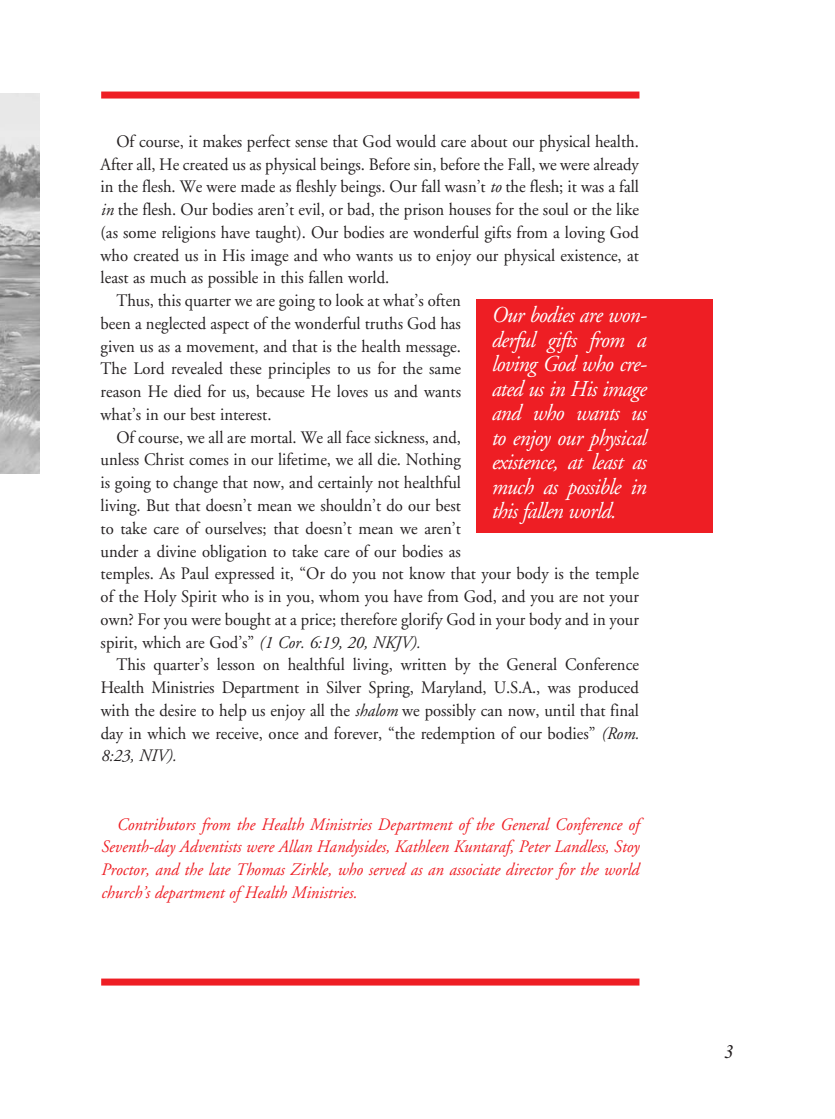
<style>
.page{position:relative;width:835px;height:1119px;background:#fff}
.page>*{position:absolute;margin:0;border:0;box-sizing:border-box;transform-origin:0 0}
.t1{font:italic 22.75px/24.5px "Adobe Garamond";letter-spacing:-.03em;color:#fff;text-align:justify;scale:.95 1}
.t2{font:italic 19.25px "Times New Roman";color:#231f20}
.t3{font:17.5px/22.8px "Adobe Garamond";color:#231f20;text-align:justify;scale:.95 1}
.t4{font:italic 17.5px/22.8px "Adobe Garamond";color:#ee1e24;text-align:justify;scale:.95 1}
.s1{font-style:italic}
</style>
<div class="page">
<img style="left:0;top:93px;width:39px;height:380px">
<div style="left:101px;top:91px;width:538px;height:7px;background:#ee1e24"></div>
<div style="left:101px;top:978px;width:538px;height:7px;background:#ee1e24"></div>
<div style="left:477px;top:299px;width:236px;height:233px;background:#ee1e24"></div>
<p class="t3" style="left:101px;top:130px;width:568px;text-indent:16px">Of course, it makes perfect sense that God would care about our physical health.<br>After all, He created us as physical beings. Before sin, before the Fall, we were already in the flesh. We were made as fleshly beings. Our fall wasn’t <span class="s1">to</span> the flesh; it was a fall <span class="s1">in</span> the flesh. Our bodies aren’t evil, or bad, the prison houses for the soul or the like (as some religions have taught). Our bodies are wonderful gifts from a loving God who created us in His image and who wants us to enjoy our physical existence, at least as much as possible in this fallen world.</p>
<p class="t3" style="left:101px;top:289px;width:381px;text-indent:16px">Thus, this quarter we are going to look at what’s often been a neglected aspect of the wonderful truths God has given us as a movement, and that is the health message.<br>The Lord revealed these principles to us for the same reason He died for us, because He loves us and wants what’s in our best interest.</p>
<p class="t3" style="left:101px;top:426px;width:568px;text-align:left;text-indent:16px">Of course, we all are mortal. We all face sickness, and,<br>unless Christ comes in our lifetime, we all die. Nothing<br>is going to change that now, and certainly not healthful<br>living. But that doesn’t mean we shouldn’t do our best<br>to take care of ourselves; that doesn’t mean we aren’t<br>under a divine obligation to take care of our bodies as<br>temples. As Paul expressed it, “Or do you not know that your body is the temple of the Holy Spirit who is in you, whom you have from God, and you are not your own? For you were bought at a price; therefore glorify God in your body and in your spirit, which are God’s” <span class="s1">(1 Cor. 6:19, 20, NKJV).</span></p>
<p class="t3" style="left:101px;top:653px;width:568px;text-indent:16px">This quarter’s lesson on healthful living, written by the General Conference Health Ministries Department in Silver Spring, Maryland, U.S.A., was produced with the desire to help us enjoy all the <span class="s1">shalom</span> we possibly can now, until that final day in which we receive, once and forever, “the redemption of our bodies” <span class="s1">(Rom.<br>8:23, NIV).</span></p>
<p class="t1" style="left:491px;top:303px;width:165px">Our bodies are won&shy;derful gifts from a loving God who cre&shy;ated us in His image and who wants us to enjoy our physical existence, at least as much as possible in this fallen world.</p>
<p class="t4" style="left:101px;top:813px;width:568px;text-indent:16px">Contributors from the Health Ministries Department of the General Conference of Seventh-day Adventists were Allan Handysides, Kathleen Kuntaraf, Peter Landless, Stoy Proctor, and the late Thomas Zirkle, who served as an associate director for the world church’s department of Health Ministries.</p>
<p class="t2" style="left:724px;top:1040px;width:11px">3</p>
</div>
